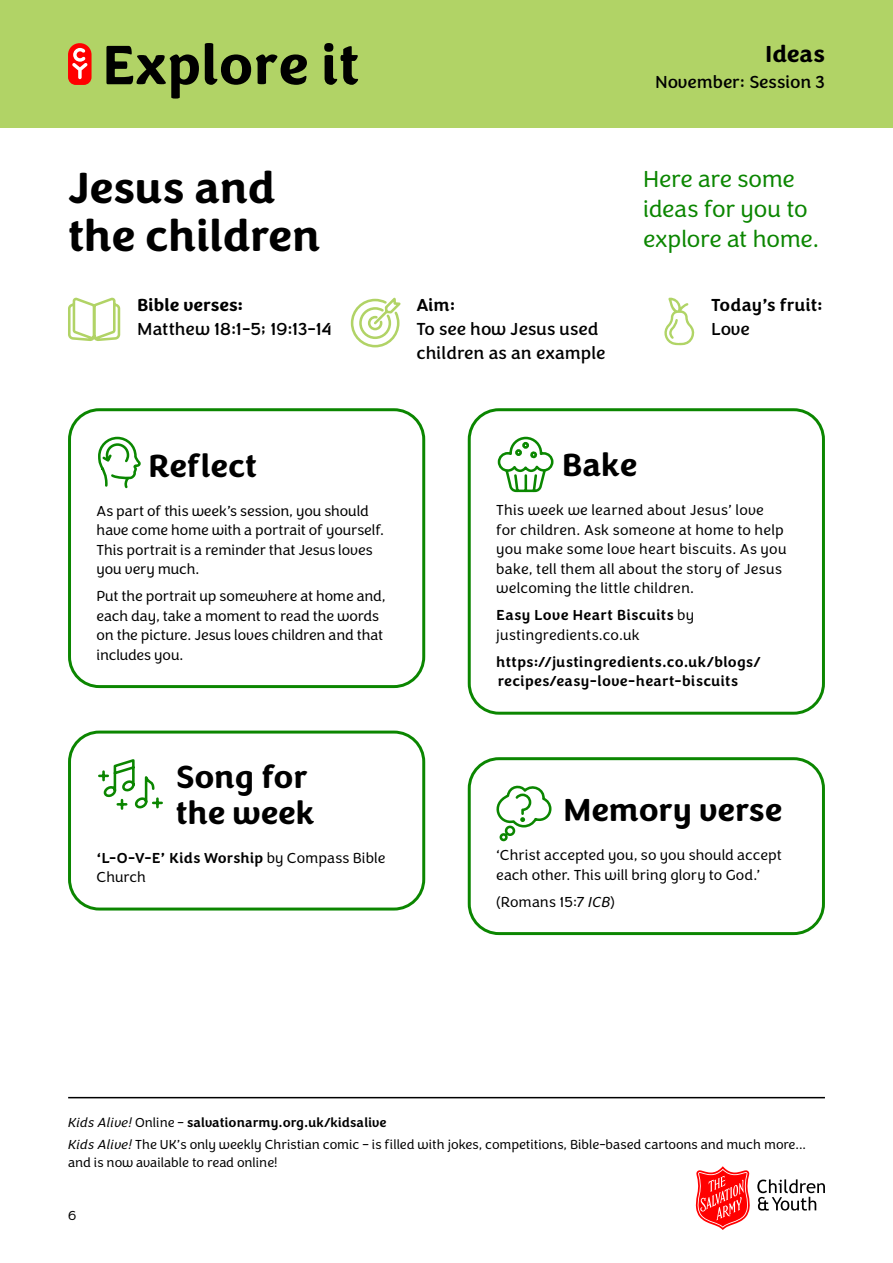
<style>
.page{position:relative;width:893px;height:1263px;background:#fff}
.page>*{position:absolute;margin:0;border:0;box-sizing:border-box;transform-origin:0 0}
.t1{font:700 45px/48px "Congenial";letter-spacing:-.01em;color:#000}
.H2_-_Ideas{font:700 33px/36px "Congenial";letter-spacing:-.005em;color:#000}
.H2{font:700 33px "Congenial";letter-spacing:-.005em;color:#000}
.Intro{font:300 24px/30px "Congenial";letter-spacing:-.015em;color:#0b8600}
.t2{font:700 24px "Congenial";color:#000}
.Body_-_Standard{font:18px/24px "Congenial";color:#000}
.Section{font:500 18px "Congenial";letter-spacing:-.005em;color:#000}
.Section-2{font:700 18px "Congenial";letter-spacing:.005em;color:#000}
.Body_-_Ideas{font:300 15px/19.5px "Congenial";color:#000}
.Body_-_Ideas-2{font:500 15px/19.5px "Congenial";letter-spacing:.02em;color:#000}
.Foot_note{font:300 13.5px/18px "Congenial";color:#000}
.Foot_note-2{font:500 13.5px "Congenial";color:#000}
.s1{font-weight:300}
.s2{font-weight:500}
.s3{font-style:italic}
.s4{font-weight:300;font-style:italic}
</style>
<div class="page">
<div style="left:0;top:0;width:893px;height:128px;background:#b1d366"></div>
<svg style="left:68px;top:43px;width:24px;height:42px"></svg>
<svg style="left:106px;top:46px;width:93px;height:53px"></svg>
<svg style="left:205px;top:43px;width:102px;height:42px"></svg>
<svg style="left:324px;top:43px;width:34px;height:42px"></svg>
<svg style="left:696px;top:1166px;width:54px;height:64px"></svg>
<svg style="left:757px;top:1179px;width:68px;height:31px"></svg>
<hr style="left:68px;top:1097px;width:757px;height:1px;background:#000">
<svg style="left:350px;top:297px;width:51px;height:51px"></svg>
<svg style="left:68px;top:298px;width:53px;height:43px"></svg>
<svg style="left:98px;top:436px;width:43px;height:53px"></svg>
<div style="left:68px;top:408px;width:357px;height:280px;border:3px solid #0b8600;border-radius:30px"></div>
<svg style="left:497px;top:436px;width:57px;height:57px"></svg>
<div style="left:468px;top:408px;width:357px;height:307px;border:3px solid #0b8600;border-radius:30px"></div>
<svg style="left:98px;top:759px;width:65px;height:51px"></svg>
<div style="left:68px;top:730px;width:357px;height:180px;border:3px solid #0b8600;border-radius:30px"></div>
<svg style="left:496px;top:785px;width:56px;height:57px"></svg>
<div style="left:468px;top:757px;width:357px;height:178px;border:3px solid #0b8600;border-radius:30px"></div>
<svg style="left:664px;top:297px;width:31px;height:48px"></svg>
<h1 class="t1" style="left:68px;top:164px;width:254px">Jesus and the children</h1>
<p class="Section-2" style="left:137px;top:293px;width:108px">Bible verses:</p>
<p class="Body_-_Standard" style="left:137px;top:317px;width:196px">Matthew 18:1-5; 19:13-14</p>
<p class="Section" style="left:416px;top:294px;width:41px">Aim:</p>
<p class="Body_-_Standard" style="left:416px;top:317px;width:191px">To see how Jesus used children as an example</p>
<h3 class="t2" style="left:765px;top:39px;width:61px">Ideas</h3>
<p class="Body_-_Standard" style="left:655px;top:70px;width:171px">November: Session 3</p>
<p class="Intro" style="left:643px;top:165px;width:177px">Here are some ideas for you to explore at home.</p>
<p class="Section" style="left:711px;top:294px;width:113px">Today’s fruit:</p>
<p class="Body_-_Standard" style="left:711px;top:317px;width:40px">Love</p>
<h3 class="H2" style="left:148px;top:445px;width:110px">Reflect</h3>
<p class="Body_-_Ideas" style="left:97px;top:501px;width:289px">As part of this week’s session, you should have come home with a portrait of yourself.<br>This portrait is a reminder that Jesus loves you very much.</p>
<p class="Body_-_Ideas" style="left:97px;top:586px;width:291px">Put the portrait up somewhere at home and, each day, take a moment to read the words on the picture. Jesus loves children and that includes you.</p>
<h2 class="H2_-_Ideas" style="left:176px;top:759px;width:140px">Song for the week</h2>
<p class="Body_-_Ideas-2" style="left:97px;top:848px;width:290px">‘L-O-V-E’ Kids Worship <span class="s1">by Compass Bible<br>Church</span></p>
<h3 class="H2" style="left:562px;top:444px;width:77px">Bake</h3>
<p class="Body_-_Ideas" style="left:496px;top:501px;width:292px">This week we learned about Jesus’ love for children. Ask someone at home to help you make some love heart biscuits. As you bake, tell them all about the story of Jesus welcoming the little children.</p>
<p class="Body_-_Ideas" style="left:496px;top:606px;width:200px"><span class="s2">Easy Love Heart Biscuits</span> by justingredients.co.uk</p>
<p class="Body_-_Ideas-2" style="left:496px;top:652px;width:266px">https://justingredients.co.uk/blogs/ recipes/easy-love-heart-biscuits</p>
<h2 class="H2_-_Ideas" style="left:563px;top:793px;width:221px">Memory verse</h2>
<p class="Body_-_Ideas" style="left:496px;top:845px;width:287px">‘Christ accepted you, so you should accept each other. This will bring glory to God.’</p>
<p class="Body_-_Ideas" style="left:496px;top:892px;width:120px">(Romans 15:7 <span class="s3">ICB</span>)</p>
<p class="Foot_note-2" style="left:68px;top:1114px;width:320px"><span class="s4">Kids Alive!</span> <span class="s1">Online –</span> salvationarmy.org.uk/kidsalive</p>
<p class="Foot_note" style="left:68px;top:1135px;width:740px"><span class="s3">Kids Alive!</span> The UK’s only weekly Christian comic – is filled with jokes, competitions, Bible-based cartoons and much more... and is now available to read online!</p>
<p class="Foot_note" style="left:68px;top:1207px;width:10px">6</p>
</div>
